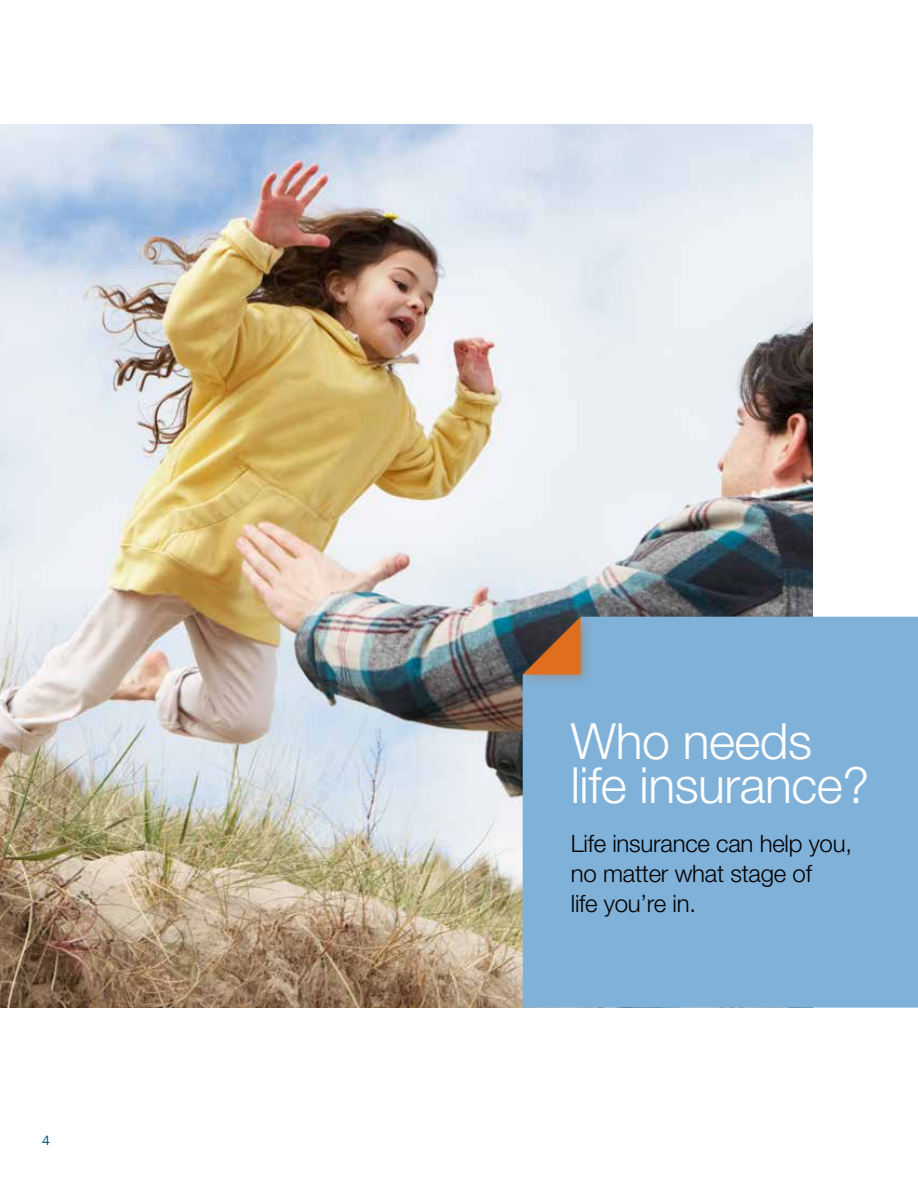
<style>
.page{position:relative;width:918px;height:1188px;background:#fff}
.page>*{position:absolute;margin:0;border:0;box-sizing:border-box;transform-origin:0 0}
.t1{font:300 49.95px/44.5px "Helvetica Neue LT Std";letter-spacing:-.01em;color:#fff}
.t2{font:300 24px/30px "Helvetica Neue LT Std";letter-spacing:-.01em;color:#000}
.t3{font:13.5px "Franklin Gothic";color:#005488}
</style>
<div class="page">
<img style="left:0;top:124px;width:812px;height:884px">
<div style="left:523px;top:617px;width:395px;height:391px;background:#80b1d9"></div>
<div style="left:517px;top:611px;width:76px;height:76px;background:#99877d;opacity:.75"></div>
<svg style="left:523px;top:617px;width:58px;height:58px;background:#88522d"></svg>
<p class="t3" style="left:42px;top:1132px;width:9px">4</p>
<h1 class="t1" style="left:571px;top:718px;width:300px">Who needs life insurance?</h1>
<p class="t2" style="left:571px;top:828px;width:283px">Life insurance can help you, no matter what stage of<br>life you’re in.</p>
</div>
